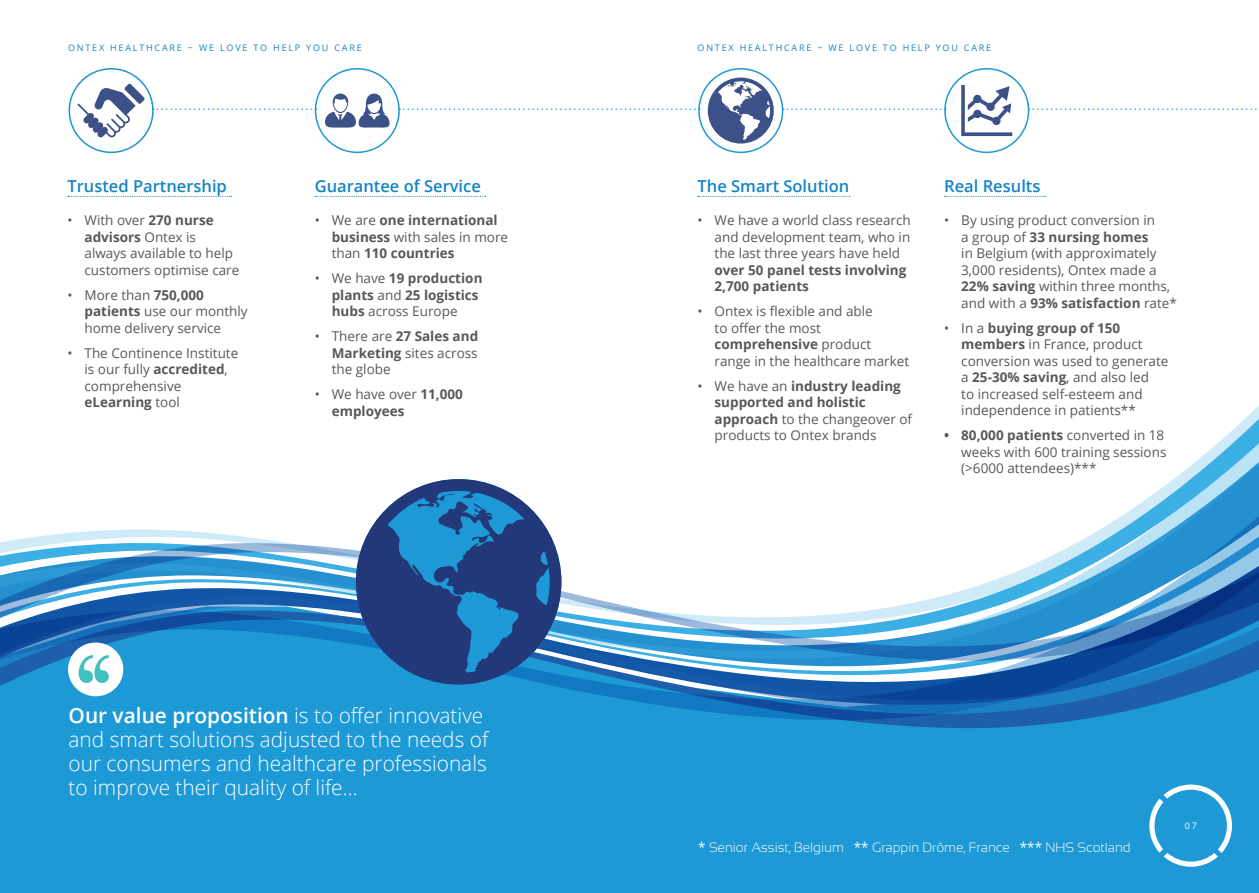
<style>
.page{position:relative;width:1259px;height:893px;background:#fff}
.page>*{position:absolute;margin:0;border:0;box-sizing:border-box;transform-origin:0 0}
.Ontex_CS_Standfirst{font:300 20.85px/24px "Open Sans";color:#fff}
.Ontex_CS_Body_Text{font:600 16.5px "Open Sans";color:#1584c5}
.t1{font:13.5px/16.5px "Open Sans";color:#57585a}
.t2{font:700 13.5px/16.5px "Open Sans";color:#57585a}
.Body_text{font:300 13.5px "Sansation";color:#fff}
.Sub_title{font:9px "Open Sans";letter-spacing:.2em;color:#1584c5}
.Sub_title-2{font:9px "Open Sans";color:#fff}
.s1{font-weight:700}
.s2{font-weight:400}
.s3{font-weight:600}
.s4{font-family:"Open Sans";font-weight:400}
</style>
<div class="page">
<div style="left:0;top:729px;width:1259px;height:164px;background:#1d99d6"></div>
<svg style="left:0;top:720px;width:1259px;height:9px;background:#1d92d1"></svg>
<svg style="left:1152px;top:406px;width:107px;height:89px"></svg>
<svg style="left:0;top:495px;width:1259px;height:225px"></svg>
<svg style="left:0;top:543px;width:1259px;height:54px"></svg>
<svg style="left:0;top:597px;width:1259px;height:118px;background:#4192cb"></svg>
<svg style="left:356px;top:479px;width:205px;height:206px;background:#386ba4"></svg>
<div style="left:69px;top:68px;width:85px;height:85px;border:2px solid #1c94d2;border-radius:50%"></div>
<div style="left:315px;top:68px;width:85px;height:85px;border:2px solid #1d99d6;border-radius:50%"></div>
<div style="left:698px;top:68px;width:85px;height:85px;border:2px solid #1d99d6;border-radius:50%"></div>
<div style="left:944px;top:68px;width:85px;height:85px;border:2px solid #1d99d6;border-radius:50%"></div>
<svg style="left:153px;top:108px;width:163px;height:2px"></svg>
<svg style="left:1028px;top:108px;width:229px;height:2px"></svg>
<svg style="left:399px;top:108px;width:301px;height:2px"></svg>
<svg style="left:782px;top:108px;width:163px;height:2px"></svg>
<svg style="left:78px;top:84px;width:67px;height:54px"></svg>
<svg style="left:325px;top:93px;width:64px;height:35px"></svg>
<svg style="left:708px;top:78px;width:66px;height:66px"></svg>
<svg style="left:961px;top:85px;width:51px;height:51px"></svg>
<svg style="left:944px;top:196px;width:101px;height:1px"></svg>
<svg style="left:68px;top:196px;width:164px;height:1px"></svg>
<svg style="left:698px;top:196px;width:152px;height:1px"></svg>
<svg style="left:315px;top:196px;width:171px;height:1px"></svg>
<svg style="left:1149px;top:784px;width:83px;height:83px;background:#43aadc"></svg>
<div style="left:68px;top:642px;width:55px;height:54px;background:#fff;border-radius:50%"></div>
<svg style="left:79px;top:655px;width:30px;height:28px"></svg>
<p class="Sub_title" style="left:68px;top:41px;width:295px">ONTEX HEALTHCARE − WE LOVE TO HELP YOU CARE</p>
<p class="Sub_title" style="left:697px;top:41px;width:295px">ONTEX HEALTHCARE − WE LOVE TO HELP YOU CARE</p>
<p class="Ontex_CS_Body_Text" style="left:68px;top:175px;width:161px">Trusted Partnership</p>
<p class="t1" style="left:85px;top:212px;width:156px;text-indent:-17px">• With over <span class="s1">270 nurse advisors</span> Ontex is always available to help customers optimise care</p>
<p class="t1" style="left:85px;top:286px;width:165px;text-indent:-17px">• More than <span class="s1">750,000 patients</span> use our monthly home delivery service</p>
<p class="t1" style="left:85px;top:344px;width:155px;text-indent:-17px">• The Continence Institute is our fully <span class="s1">accredited</span>, comprehensive <span class="s1">eLearning</span> tool</p>
<p class="Ontex_CS_Body_Text" style="left:315px;top:175px;width:168px">Guarantee of Service</p>
<p class="t2" style="left:332px;top:212px;width:178px;text-indent:-17px"><span class="s2">• We are</span> one international business <span class="s2">with sales in more than</span> 110 countries</p>
<p class="t2" style="left:332px;top:270px;width:152px;text-indent:-17px"><span class="s2">• We have</span> 19 production plants <span class="s2">and</span> 25 logistics hubs <span class="s2">across Europe</span></p>
<p class="t1" style="left:332px;top:328px;width:148px;text-align:justify;text-indent:-17px">• There are <span class="s1">27 Sales and Marketing</span> sites across the globe</p>
<p class="t2" style="left:332px;top:386px;width:133px;text-indent:-17px"><span class="s2">• We have over</span> 11,000 employees</p>
<p class="Ontex_CS_Body_Text" style="left:697px;top:175px;width:153px">The Smart Solution</p>
<p class="t1" style="left:714px;top:212px;width:198px;text-indent:-17px">• We have a world class research and development team, who in the last three years have held <span class="s1">over 50 panel tests involving<br>2,700 patients</span></p>
<p class="t1" style="left:714px;top:303px;width:196px;text-indent:-17px">• Ontex is flexible and able<br>to offer the most <span class="s1">comprehensive</span> product range in the healthcare market</p>
<p class="t1" style="left:714px;top:377px;width:199px;text-indent:-17px">• We have an <span class="s1">industry leading supported and holistic approach</span> to the changeover of products to Ontex brands</p>
<p class="Ontex_CS_Body_Text" style="left:944px;top:175px;width:98px">Real Results</p>
<p class="t1" style="left:961px;top:212px;width:217px;text-indent:-17px">• By using product conversion in<br>a group of <span class="s1">33 nursing homes<br></span>in Belgium (with approximately<br>3,000 residents), Ontex made a<br><span class="s1">22% saving</span> within three months, and with a <span class="s1">93% satisfaction</span> rate*</p>
<p class="t1" style="left:961px;top:319px;width:209px;text-indent:-17px">• In a <span class="s1">buying group of 150 members</span> in France, product conversion was used to generate a <span class="s1">25-30% saving</span>, and also led<br>to increased self-esteem and independence in patients**</p>
<p class="t1" style="left:961px;top:427px;width:207px;text-indent:-17px"><span class="s1">• 80,000 patients</span> converted in 18 weeks with 600 training sessions (&gt;6000 attendees)***</p>
<p class="Ontex_CS_Standfirst" style="left:69px;top:703px;width:421px"><span class="s3">Our value proposition</span> is to offer innovative and smart solutions adjusted to the needs of our consumers and healthcare professionals to improve their quality of life...</p>
<p class="Body_text" style="left:698px;top:839px;width:434px"><span class="s4">*</span> Senior Assist, Belgium <span class="s4">**</span> Grappin Drôme, France <span class="s4">***</span> NHS Scotland</p>
<p class="Sub_title-2" style="left:1185px;top:820px;width:14px">07</p>
</div>
